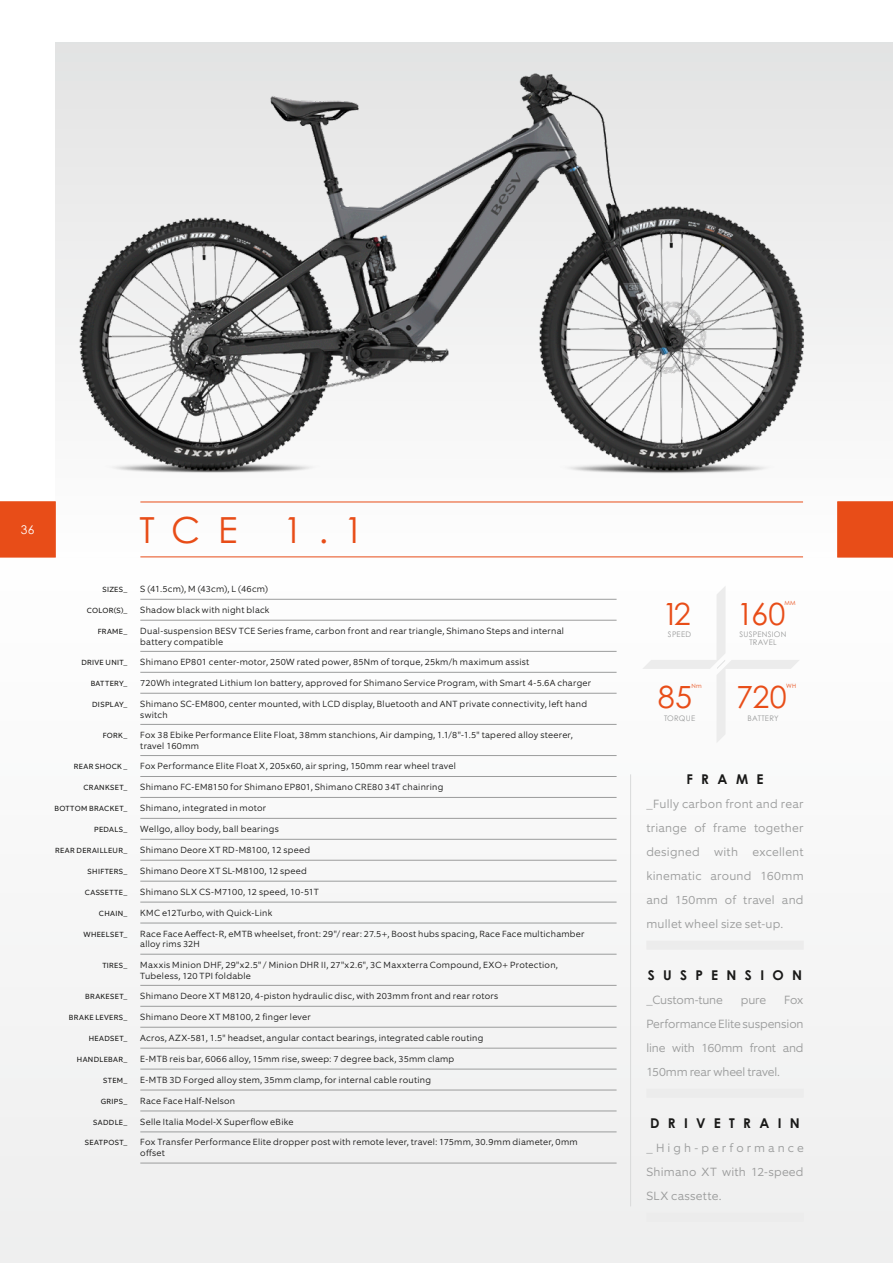
<style>
.page{position:relative;width:893px;height:1263px;background:#fff}
.page>*{position:absolute;margin:0;border:0;box-sizing:border-box;transform-origin:0 0}
.t1{font:36px "Century Gothic Pro";color:#e84d18}
.t2{font:30.6px "Century Gothic Pro";letter-spacing:-.005em;color:#e84d18}
.t3{font:700 13.5px "Century Gothic Pro";letter-spacing:.62em;color:#191918}
.t4{font:300 12px/24px "Equip";letter-spacing:.005em;color:#9b9c9c;text-align:justify}
.t5{font:300 12px "Equip";letter-spacing:-.02em;color:#9b9c9c}
.t6{font:12px "Century Gothic";color:#fff}
.t7{font:300 9px/10.8px "Equip";letter-spacing:.025em;color:#191918}
.t8{font:7.65px/7.6px "Century Gothic Pro";letter-spacing:.03em;color:#9b9c9c;text-align:center}
.t9{font:7.5px "Equip";letter-spacing:.045em;color:#191918}
.t10{font:6px "Century Gothic Pro";color:#e84d18}
</style>
<div class="page">
<div style="left:0;top:557px;width:893px;height:706px;background:#f6f6f6"></div>
<div style="left:55px;top:43px;width:838px;height:514px;background:linear-gradient(to bottom,#e3e4e4,#fdfcfb)"></div>
<hr style="left:630px;top:774px;width:1px;height:432px;background:#d9dada">
<img style="left:50px;top:42px;width:785px;height:482px">
<hr style="left:140px;top:620px;width:477px;height:1px;background:#9b9c9c">
<hr style="left:140px;top:651px;width:477px;height:1px;background:#9b9c9c">
<hr style="left:140px;top:672px;width:477px;height:1px;background:#9b9c9c">
<hr style="left:140px;top:693px;width:477px;height:1px;background:#9b9c9c">
<hr style="left:140px;top:724px;width:477px;height:1px;background:#9b9c9c">
<hr style="left:140px;top:755px;width:477px;height:1px;background:#9b9c9c">
<hr style="left:140px;top:776px;width:477px;height:1px;background:#9b9c9c">
<hr style="left:140px;top:797px;width:477px;height:1px;background:#9b9c9c">
<hr style="left:140px;top:818px;width:477px;height:1px;background:#9b9c9c">
<hr style="left:140px;top:839px;width:477px;height:1px;background:#9b9c9c">
<hr style="left:140px;top:860px;width:477px;height:1px;background:#9b9c9c">
<hr style="left:140px;top:881px;width:477px;height:1px;background:#9b9c9c">
<hr style="left:140px;top:902px;width:477px;height:1px;background:#9b9c9c">
<hr style="left:140px;top:923px;width:477px;height:1px;background:#9b9c9c">
<hr style="left:140px;top:954px;width:477px;height:1px;background:#9b9c9c">
<hr style="left:140px;top:985px;width:477px;height:1px;background:#9b9c9c">
<hr style="left:140px;top:1006px;width:477px;height:1px;background:#9b9c9c">
<hr style="left:140px;top:1027px;width:477px;height:1px;background:#9b9c9c">
<hr style="left:140px;top:1048px;width:477px;height:1px;background:#9b9c9c">
<hr style="left:140px;top:1069px;width:477px;height:1px;background:#9b9c9c">
<hr style="left:140px;top:1090px;width:477px;height:1px;background:#9b9c9c">
<hr style="left:140px;top:1111px;width:477px;height:1px;background:#9b9c9c">
<hr style="left:140px;top:1132px;width:477px;height:1px;background:#9b9c9c">
<hr style="left:140px;top:1163px;width:477px;height:1px;background:#9b9c9c">
<hr style="left:140px;top:599px;width:477px;height:1px;background:#9b9c9c">
<div style="left:646px;top:941px;width:158px;height:9px;background:#ececec"></div>
<div style="left:646px;top:1089px;width:158px;height:9px;background:#ececec"></div>
<div style="left:646px;top:1213px;width:158px;height:9px;background:#ececec"></div>
<hr style="left:140px;top:502px;width:663px;height:1px;background:#e84d18">
<hr style="left:140px;top:557px;width:663px;height:1px;background:#e84d18">
<div style="left:0;top:502px;width:55px;height:55px;background:#e84d18"></div>
<div style="left:837px;top:502px;width:56px;height:55px;background:#e84d18;border:1px solid #e84d18"></div>
<svg style="left:892px;top:502px;width:1px;height:55px"></svg>
<h3 class="t6" style="left:21px;top:521px;width:15px">36</h3>
<h1 class="t1" style="left:139px;top:508px;width:99px">TCE</h1>
<h1 class="t1" style="left:283px;top:508px;width:82px">1.1</h1>
<p class="t9" style="left:102px;top:584px;width:27px">SIZES_</p>
<p class="t7" style="left:140px;top:583px;width:129px">S (41.5cm), M (43cm), L (46cm)</p>
<p class="t9" style="left:87px;top:605px;width:42px">COLOR(S)_</p>
<p class="t7" style="left:140px;top:604px;width:131px">Shadow black with night black</p>
<p class="t9" style="left:98px;top:626px;width:31px">FRAME_</p>
<p class="t7" style="left:140px;top:625px;width:425px">Dual-suspension BESV TCE Series frame, carbon front and rear triangle, Shimano Steps and internal battery compatible</p>
<p class="t9" style="left:81px;top:658px;width:48px">DRIVE UNIT_</p>
<p class="t7" style="left:140px;top:656px;width:391px">Shimano EP801 center-motor, 250W rated power, 85Nm of torque, 25km/h maximum assist</p>
<p class="t9" style="left:91px;top:678px;width:38px">BATTERY_</p>
<p class="t7" style="left:140px;top:677px;width:452px">720Wh integrated Lithium Ion battery, approved for Shimano Service Program, with Smart 4-5.6A charger</p>
<p class="t9" style="left:92px;top:699px;width:37px">DISPLAY_</p>
<p class="t7" style="left:140px;top:698px;width:448px">Shimano SC-EM800, center mounted, with LCD display, Bluetooth and ANT private connectivity, left hand switch</p>
<p class="t9" style="left:103px;top:731px;width:26px">FORK_</p>
<p class="t7" style="left:140px;top:729px;width:434px">Fox 38 Ebike Performance Elite Float, 38mm stanchions, Air damping, 1.1/8"-1.5" tapered alloy steerer, travel 160mm</p>
<p class="t9" style="left:74px;top:762px;width:55px">REAR SHOCK _</p>
<p class="t7" style="left:140px;top:760px;width:317px">Fox Performance Elite Float X, 205x60, air spring, 150mm rear wheel travel</p>
<p class="t9" style="left:83px;top:783px;width:46px">CRANKSET_</p>
<p class="t7" style="left:140px;top:781px;width:305px">Shimano FC-EM8150 for Shimano EP801, Shimano CRE80 34T chainring</p>
<p class="t9" style="left:54px;top:804px;width:75px">BOTTOM BRACKET_</p>
<p class="t7" style="left:140px;top:802px;width:127px">Shimano, integrated in motor</p>
<p class="t9" style="left:94px;top:824px;width:35px">PEDALS_</p>
<p class="t7" style="left:140px;top:823px;width:140px">Wellgo, alloy body, ball bearings</p>
<p class="t9" style="left:55px;top:845px;width:74px">REAR DERAILLEUR_</p>
<p class="t7" style="left:140px;top:844px;width:171px">Shimano Deore XT RD-M8100, 12 speed</p>
<p class="t9" style="left:88px;top:866px;width:41px">SHIFTERS_</p>
<p class="t7" style="left:140px;top:865px;width:168px">Shimano Deore XT SL-M8100, 12 speed</p>
<p class="t9" style="left:85px;top:887px;width:44px">CASSETTE_</p>
<p class="t7" style="left:140px;top:886px;width:180px">Shimano SLX CS-M7100, 12 speed, 10-51T</p>
<p class="t9" style="left:99px;top:908px;width:30px">CHAIN_</p>
<p class="t7" style="left:140px;top:907px;width:134px">KMC e12Turbo, with Quick-Link</p>
<p class="t9" style="left:84px;top:929px;width:46px">WHEELSET_</p>
<p class="t7" style="left:140px;top:928px;width:446px">Race Face Aeffect-R, eMTB wheelset, front: 29"/ rear: 27.5+, Boost hubs spacing, Race Face multichamber alloy rims 32H</p>
<p class="t9" style="left:102px;top:960px;width:27px">TIRES_</p>
<p class="t7" style="left:140px;top:959px;width:419px">Maxxis Minion DHF, 29"x2.5" / Minion DHR II, 27"x2.6", 3C Maxxterra Compound, EXO+ Protection,<br>Tubeless, 120 TPI foldable</p>
<p class="t9" style="left:85px;top:991px;width:44px">BRAKESET_</p>
<p class="t7" style="left:140px;top:990px;width:359px">Shimano Deore XT M8120, 4-piston hydraulic disc, with 203mm front and rear rotors</p>
<p class="t9" style="left:69px;top:1012px;width:60px">BRAKE LEVERS_</p>
<p class="t7" style="left:140px;top:1011px;width:172px">Shimano Deore XT M8100, 2 finger lever</p>
<p class="t9" style="left:89px;top:1033px;width:40px">HEADSET_</p>
<p class="t7" style="left:140px;top:1032px;width:345px">Acros, AZX-581, 1.5" headset, angular contact bearings, integrated cable routing</p>
<p class="t9" style="left:77px;top:1054px;width:52px">HANDLEBAR_</p>
<p class="t7" style="left:140px;top:1053px;width:316px">E-MTB reis bar, 6066 alloy, 15mm rise, sweep: 7 degree back, 35mm clamp</p>
<p class="t9" style="left:103px;top:1075px;width:26px">STEM_</p>
<p class="t7" style="left:140px;top:1074px;width:292px">E-MTB 3D Forged alloy stem, 35mm clamp, for internal cable routing</p>
<p class="t9" style="left:101px;top:1096px;width:28px">GRIPS_</p>
<p class="t7" style="left:140px;top:1095px;width:96px">Race Face Half-Nelson</p>
<p class="t9" style="left:93px;top:1117px;width:36px">SADDLE_</p>
<p class="t7" style="left:140px;top:1116px;width:155px">Selle Italia Model-X Superflow eBike</p>
<p class="t9" style="left:85px;top:1138px;width:44px">SEATPOST_</p>
<p class="t7" style="left:140px;top:1137px;width:439px">Fox Transfer Performance Elite dropper post with remote lever, travel: 175mm, 30.9mm diameter, 0mm offset</p>
<h2 class="t2" style="left:662px;top:595px;width:30px">12</h2>
<h2 class="t2" style="left:737px;top:595px;width:50px">160</h2>
<p class="t10" style="left:784px;top:599px;width:13px">MM</p>
<p class="t8" style="left:668px;top:630px;width:25px">SPEED</p>
<p class="t8" style="left:740px;top:630px;width:48px">SUSPENSION<br>TRAVEL</p>
<h2 class="t2" style="left:658px;top:679px;width:36px">85</h2>
<p class="t10" style="left:692px;top:682px;width:12px">Nm</p>
<h2 class="t2" style="left:736px;top:679px;width:52px">720</h2>
<p class="t10" style="left:786px;top:682px;width:11px">WH</p>
<p class="t8" style="left:664px;top:714px;width:33px">TORQUE</p>
<p class="t8" style="left:748px;top:714px;width:32px">BATTERY</p>
<h3 class="t3" style="left:686px;top:770px;width:79px">FRAME</h3>
<h3 class="t4" style="left:646px;top:792px;width:159px">_Fully carbon front and rear triange of frame together designed with excellent kinematic around 160mm and 150mm of travel and mullet wheel size set-up.</h3>
<h3 class="t3" style="left:648px;top:966px;width:156px">SUSPENSION</h3>
<h3 class="t5" style="left:646px;top:992px;width:78px">_Custom-tune</h3>
<h3 class="t4" style="left:741px;top:988px;width:27px">pure</h3>
<h3 class="t4" style="left:646px;top:988px;width:159px;text-indent:138px">Fox Performance Elite suspension line with 160mm front and 150mm rear wheel travel.</h3>
<h3 class="t3" style="left:650px;top:1115px;width:151px">DRIVETRAIN</h3>
<h3 class="t4" style="left:646px;top:1136px;width:159px">_High-performance Shimano XT with 12-speed SLX cassette.</h3>
</div>
